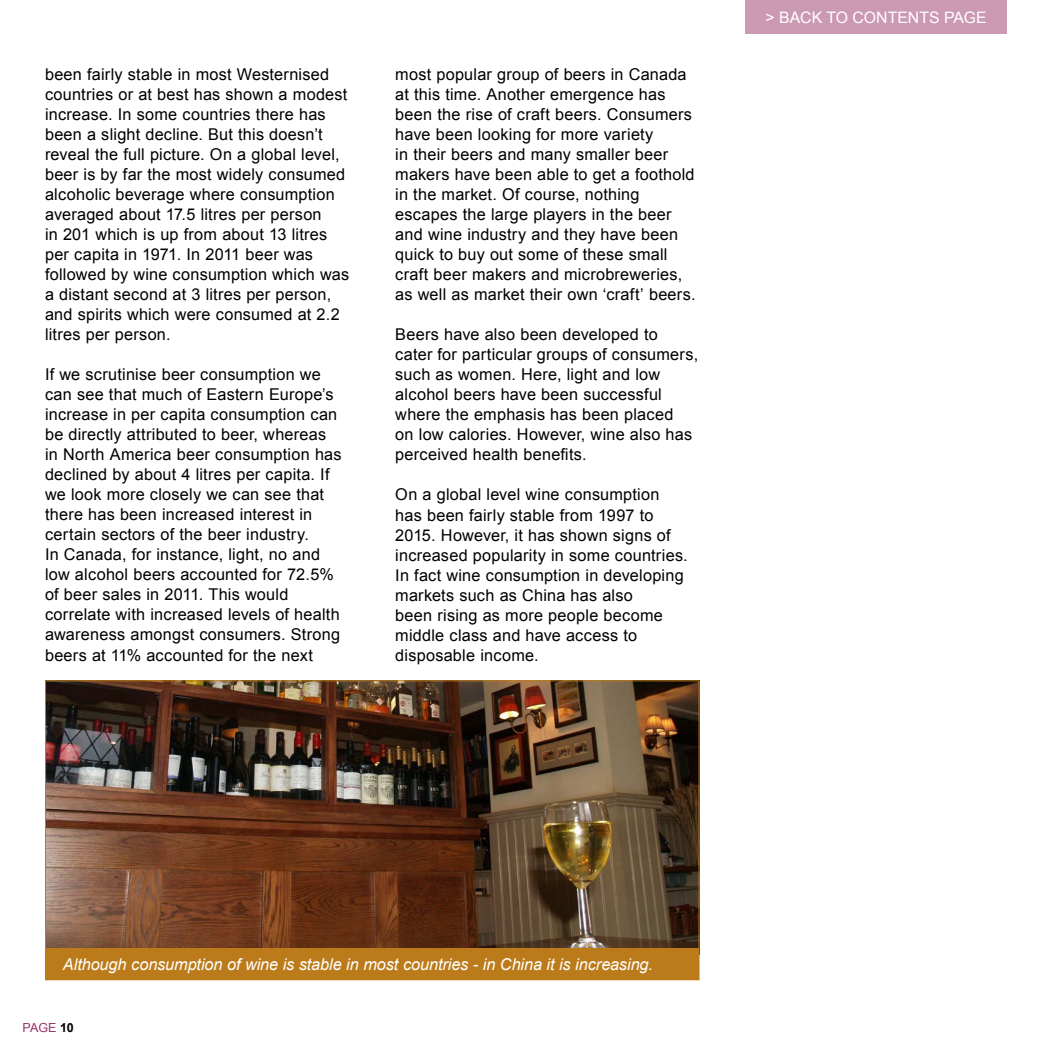
<style>
.page{position:relative;width:1053px;height:1053px;background:#fff}
.page>*{position:absolute;margin:0;border:0;box-sizing:border-box;transform-origin:0 0}
.t1{font:16.25px/20px "Arial";letter-spacing:.015em;color:#000}
.t2{font:italic 16.25px "Arial";letter-spacing:-.005em;color:#fff}
.t3{font:15.88px "Arial";color:#fff}
.t4{font:12.5px "Arial";color:#936}
.s1{font-weight:700;color:#000}
</style>
<div class="page">
<div style="left:745px;top:0;width:261px;height:34px;background:#cc99b3"></div>
<img style="left:45px;top:680px;width:655px;height:300px">
<p class="t1" style="left:45px;top:64px;width:306px">been fairly stable in most Westernised countries or at best has shown a modest increase. In some countries there has been a slight decline. But this doesn’t reveal the full picture. On a global level, beer is by far the most widely consumed alcoholic beverage where consumption averaged about 17.5 litres per person<br>in 201 which is up from about 13 litres per capita in 1971. In 2011 beer was followed by wine consumption which was a distant second at 3 litres per person, and spirits which were consumed at 2.2 litres per person.</p>
<p class="t1" style="left:45px;top:365px;width:298px">If we scrutinise beer consumption we can see that much of Eastern Europe’s increase in per capita consumption can be directly attributed to beer, whereas in North America beer consumption has declined by about 4 litres per capita. If we look more closely we can see that there has been increased interest in certain sectors of the beer industry.<br>In Canada, for instance, light, no and low alcohol beers accounted for 72.5% of beer sales in 2011. This would correlate with increased levels of health awareness amongst consumers. Strong beers at 11% accounted for the next</p>
<p class="t1" style="left:395px;top:65px;width:302px">most popular group of beers in Canada at this time. Another emergence has been the rise of craft beers. Consumers have been looking for more variety<br>in their beers and many smaller beer makers have been able to get a foothold in the market. Of course, nothing escapes the large players in the beer and wine industry and they have been quick to buy out some of these small craft beer makers and microbreweries, as well as market their own ‘craft’ beers.</p>
<p class="t1" style="left:395px;top:325px;width:304px">Beers have also been developed to cater for particular groups of consumers, such as women. Here, light and low alcohol beers have been successful where the emphasis has been placed<br>on low calories. However, wine also has perceived health benefits.</p>
<p class="t1" style="left:395px;top:485px;width:294px">On a global level wine consumption has been fairly stable from 1997 to 2015. However, it has shown signs of increased popularity in some countries.<br>In fact wine consumption in developing markets such as China has also<br>been rising as more people become middle class and have access to disposable income.</p>
<p class="t3" style="left:765px;top:7px;width:223px">&gt; BACK TO CONTENTS PAGE</p>
<p class="t2" style="left:63px;top:953px;width:591px">Although consumption of wine is stable in most countries - in China it is increasing.</p>
<p class="t4" style="left:22px;top:1019px;width:53px">PAGE <span class="s1">10</span></p>
</div>
